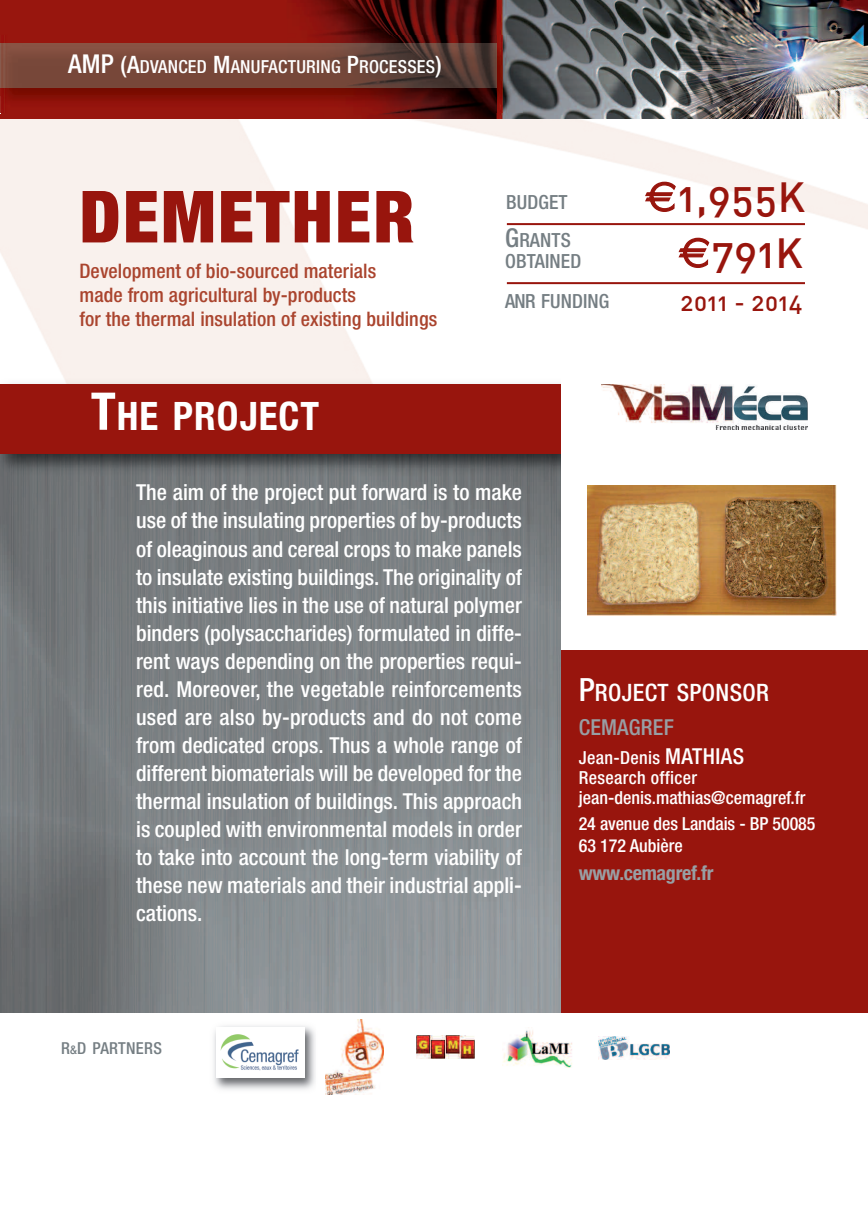
<style>
.page{position:relative;width:868px;height:1211px;background:#fff}
.page>*{position:absolute;margin:0;border:0;box-sizing:border-box;transform-origin:0 0}
.t1{font:900 condensed 72px "Helvetica Neue";letter-spacing:.03em;color:#98150d}
.t2{font:41.6px/56.2px "DIN Medium Alternate";letter-spacing:.02em;color:#98150d;text-align:right}
.t3{font:700 condensed 39px "Helvetica Neue";letter-spacing:.025em;color:#fff}
.t4{font:24.4px "DIN Medium Alternate";letter-spacing:.02em;color:#98150d}
.t5{font:500 condensed 24px "Helvetica Neue";letter-spacing:.01em;color:#fff}
.t6{font:500 condensed 22px/28px "Helvetica Neue";color:#fff;text-align:justify}
.t7{font:500 condensed 22px "Helvetica Neue";letter-spacing:.01em;color:#989fa4}
.t8{font:500 condensed 20px/24px "Helvetica Neue";letter-spacing:.005em;color:#aa442e}
.t9{font:700 condensed 20px "Helvetica Neue";letter-spacing:-.015em;color:#989fa4}
.t10{font:500 condensed 19.6px/37.6px "Helvetica Neue";letter-spacing:.005em;color:#757e83}
.t11{font:500 condensed 18px/20px "Helvetica Neue";color:#fff}
.t12{font:500 condensed 16.4px "Helvetica Neue";letter-spacing:.02em;color:#757e83}
.s1{font-size:26px}
.s2{font-size:24px}
.s3{font-size:52px}
.s4{font-family:"Euro Sans"}
.s5{font-size:12px}
.s6{font-size:32px}
.s7{font-size:22px}
</style>
<div class="page">
<img style="left:0;top:479px;width:561px;height:533px">
<img style="left:0;top:119px;width:867px;height:256px">
<img style="left:325px;top:1019px;width:58px;height:75px">
<img style="left:417px;top:1035px;width:57px;height:23px">
<img style="left:503px;top:1030px;width:69px;height:37px">
<img style="left:598px;top:1036px;width:71px;height:23px">
<hr style="left:507px;top:223px;width:297px;height:2px;background:#98150d">
<hr style="left:507px;top:282px;width:297px;height:2px;background:#98150d">
<img style="left:601px;top:384px;width:206px;height:46px">
<img style="left:0;top:375px;width:561px;height:104px">
<div style="left:0;top:384px;width:562px;height:70px;background:#98150d"></div>
<div style="left:561px;top:377px;width:40px;height:75px;background:#fff"></div>
<div style="left:561px;top:453px;width:306px;height:559px;background:#98150d"></div>
<img style="left:213px;top:1026px;width:102px;height:64px">
<div style="left:217px;top:1027px;width:88px;height:51px;background:#fff"></div>
<img style="left:220px;top:1034px;width:78px;height:36px">
<div style="left:561px;top:451px;width:306px;height:198px;background:#fff"></div>
<img style="left:587px;top:485px;width:249px;height:130px">
<img style="left:0;top:0;width:867px;height:119px">
<img style="left:0;top:35px;width:523px;height:78px">
<img style="left:0;top:44px;width:496px;height:43px">
<p class="t11" style="left:68px;top:58px;width:375px"><span class="s1">AMP</span> <span class="s2">(A</span>DVANCED <span class="s2">M</span>ANUFACTURING <span class="s2">P</span>ROCESSES<span class="s2">)</span></p>
<h1 class="t1" style="left:79px;top:172px;width:336px">DEMETHER</h1>
<p class="t8" style="left:79px;top:260px;width:359px">Development of bio-sourced materials<br>made from agricultural by-products<br>for the thermal insulation of existing buildings</p>
<h3 class="t3" style="left:91px;top:392px;width:230px"><span class="s3">T</span>he projecT</h3>
<p class="t10" style="left:505px;top:185px;width:67px">BUDGET<br><span class="s1">G</span>RANTS</p>
<p class="t10" style="left:505px;top:242px;width:106px;line-height:40.2px">OBTAINED<br>ANR FUNDING</p>
<h2 class="t2" style="left:645px;top:169px;width:161px"><span class="s4">€</span>1,955K <span class="s4">€</span>791K</h2>
<p class="t4" style="left:680px;top:288px;width:123px">2011 - 2014</p>
<p class="t6" style="left:136px;top:480px;width:387px">The aim of the project put forward is to make use of the insulating properties of by-products of oleaginous and cereal crops to make panels to insulate existing buildings. The originality of this initiative lies in the use of natural polymer binders (polysaccharides) formulated in diffe&shy;rent ways depending on the properties requi&shy;red. Moreover, the vegetable reinforcements used are also by-products and do not come from dedicated crops. Thus a whole range of different biomaterials will be developed for the thermal insulation of buildings. This approach is coupled with environmental models in order to take into account the long-term viability of these new materials and their industrial appli&shy;cations.</p>
<p class="t12" style="left:61px;top:1042px;width:102px">R<span class="s5">&amp;</span>D PARTNERS</p>
<p class="t5" style="left:578px;top:683px;width:192px"><span class="s6">P</span>ROJECT SPONSOR</p>
<p class="t7" style="left:578px;top:719px;width:97px">CEMAGREF</p>
<p class="t11" style="left:578px;top:749px;width:228px">Jean-Denis <span class="s7">MATHIAS<br></span>Research officer jean-denis.mathias@cemagref.fr</p>
<p class="t11" style="left:578px;top:814px;width:238px;line-height:21.6px">24 avenue des Landais - BP 50085<br>63 172 Aubière</p>
<p class="t9" style="left:578px;top:860px;width:136px">www.cemagref.fr</p>
</div>
